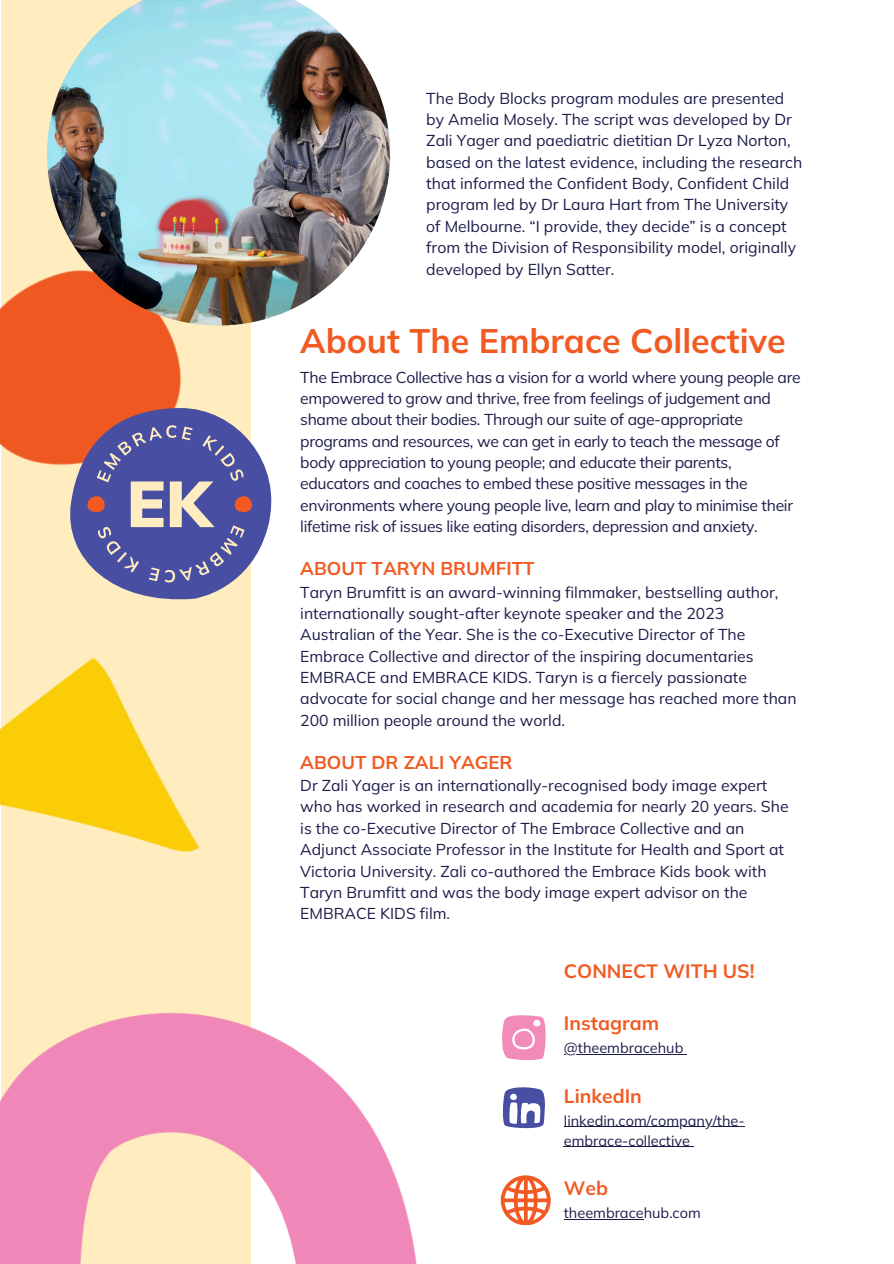
<style>
.page{position:relative;width:894px;height:1264px;background:#fff}
.page>*{position:absolute;margin:0;border:0;box-sizing:border-box;transform-origin:0 0}
.t1{font:700 33.9px "Mulish";color:#f15a22}
.t2{font:700 19.35px "Mulish";color:#f15a22}
.t3{font:700 18.45px "Mulish";color:#f15a22}
.t4{font:15.75px/21.3px "Mulish";color:#1c1c4b}
.t5{font:15.75px/21.3px "Mulish";letter-spacing:-.02em;color:#1c1c4b}
.t6{font:14.55px/20px "Mulish";color:#1c1c4b}
</style>
<div class="page">
<div style="left:1px;top:0;width:249px;height:1263px;background:#ffedc0"></div>
<img style="left:0;top:965px;width:417px;height:298px">
<img style="left:0;top:605px;width:251px;height:355px">
<img style="left:0;top:277px;width:251px;height:188px">
<svg style="left:503px;top:1087px;width:42px;height:42px"></svg>
<svg style="left:502px;top:1015px;width:44px;height:45px"></svg>
<svg style="left:500px;top:1175px;width:50px;height:49px"></svg>
<hr style="left:563px;top:1053px;width:120px;height:1px;background:#1c1c4b">
<hr style="left:563px;top:1126px;width:181px;height:1px;background:#1c1c4b">
<hr style="left:563px;top:1146px;width:126px;height:1px;background:#1c1c4b">
<hr style="left:563px;top:1218px;width:80px;height:1px;background:#1c1c4b">
<svg style="left:63px;top:408px;width:209px;height:197px"></svg>
<img style="left:47px;top:0;width:343px;height:325px">
<p class="t4" style="left:426px;top:87px;width:377px">The Body Blocks program modules are presented by Amelia Mosely. The script was developed by Dr Zali Yager and paediatric dietitian Dr Lyza Norton, based on the latest evidence, including the research that informed the Confident Body, Confident Child program led by Dr Laura Hart from The University of Melbourne. “I provide, they decide” is a concept from the Division of Responsibility model, originally developed by Ellyn Satter.</p>
<p class="t1" style="left:300px;top:318px;width:487px">About The Embrace Collective</p>
<p class="t5" style="left:300px;top:366px;width:502px">The Embrace Collective has a vision for a world where young people are empowered to grow and thrive, free from feelings of judgement and shame about their bodies. Through our suite of age-appropriate programs and resources, we can get in early to teach the message of body appreciation to young people; and educate their parents, educators and coaches to embed these positive messages in the environments where young people live, learn and play to minimise their lifetime risk of issues like eating disorders, depression and anxiety.</p>
<p class="t3" style="left:300px;top:556px;width:236px">ABOUT TARYN BRUMFITT</p>
<p class="t4" style="left:300px;top:581px;width:497px">Taryn Brumfitt is an award-winning filmmaker, bestselling author, internationally sought-after keynote speaker and the 2023<br>Australian of the Year. She is the co-Executive Director of The Embrace Collective and director of the inspiring documentaries EMBRACE and EMBRACE KIDS. Taryn is a fiercely passionate advocate for social change and her message has reached more than 200 million people around the world.</p>
<p class="t3" style="left:300px;top:750px;width:214px">ABOUT DR ZALI YAGER</p>
<p class="t4" style="left:300px;top:774px;width:489px">Dr Zali Yager is an internationally-recognised body image expert who has worked in research and academia for nearly 20 years. She is the co-Executive Director of The Embrace Collective and an Adjunct Associate Professor in the Institute for Health and Sport at Victoria University. Zali co-authored the Embrace Kids book with Taryn Brumfitt and was the body image expert advisor on the EMBRACE KIDS film.</p>
<h1 class="t2" style="left:563px;top:958px;width:192px">CONNECT WITH US!</h1>
<p class="t2" style="left:563px;top:1010px;width:97px">Instagram</p>
<p class="t6" style="left:563px;top:1037px;width:121px">@theembracehub</p>
<p class="t2" style="left:563px;top:1083px;width:79px">LinkedIn</p>
<p class="t6" style="left:563px;top:1110px;width:182px">linkedin.com/company/the&shy;embrace-collective</p>
<p class="t2" style="left:563px;top:1175px;width:46px">Web</p>
<p class="t6" style="left:563px;top:1202px;width:138px">theembracehub.com</p>
</div>
